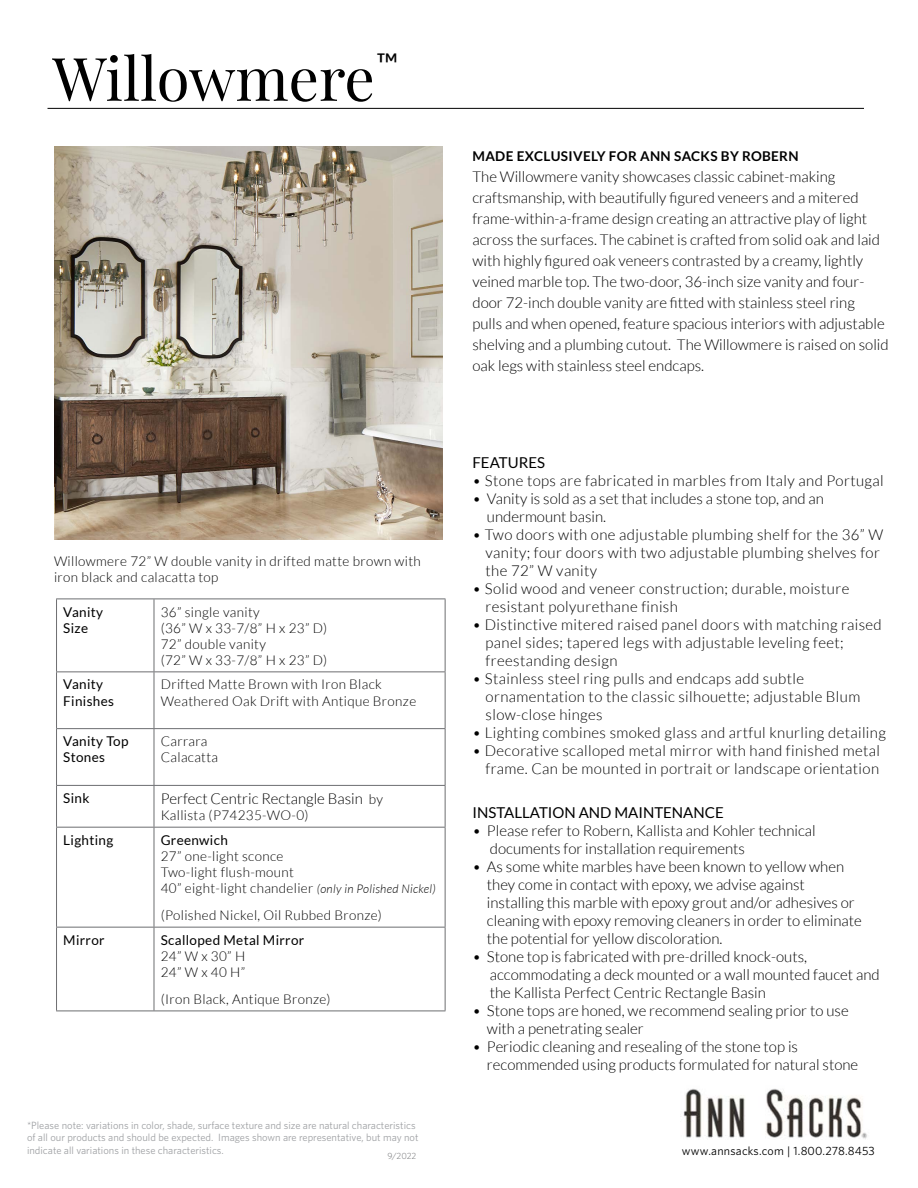
<style>
.page{position:relative;width:918px;height:1188px;background:#fff}
.page>*{position:absolute;margin:0;border:0;box-sizing:border-box;transform-origin:0 0}
.t1{font:60px "Playfair Display";color:#000}
.t2{font:300 15px/18px "Lato";color:#000}
.t3{font:300 15px/18px "Lato";letter-spacing:.025em;color:#000}
.t4{font:15px "Lato";color:#000}
.t5{font:300 13.5px/16.2px "Lato";letter-spacing:.025em;color:#000}
.t6{font:13.5px/16.2px "Lato";letter-spacing:.025em;color:#000}
.t7{font:700 13.5px "Lato";letter-spacing:.025em;color:#000}
.t8{font:12px "Whitney";letter-spacing:.015em;color:#000}
.t9{font:10.5px/12.6px "Whitney";color:#9fa1a4}
.t10{font:300 9px "Whitney";color:#6d6e71}
.s1{font-size:13.5px}
.s2{font-style:italic;font-size:12px}
</style>
<div class="page">
<img style="left:683px;top:1089px;width:184px;height:50px">
<hr style="left:48px;top:108px;width:816px;height:1px;background:#000">
<hr style="left:56px;top:599px;width:98px;height:1px;background:#6d6e71">
<hr style="left:56px;top:599px;width:1px;height:72px;background:#6d6e71">
<hr style="left:154px;top:599px;width:291px;height:1px;background:#6d6e71">
<hr style="left:154px;top:599px;width:1px;height:72px;background:#6d6e71">
<hr style="left:445px;top:599px;width:1px;height:72px;background:#6d6e71">
<hr style="left:56px;top:671px;width:98px;height:1px;background:#6d6e71">
<hr style="left:56px;top:672px;width:1px;height:56px;background:#6d6e71">
<hr style="left:154px;top:671px;width:291px;height:1px;background:#6d6e71">
<hr style="left:154px;top:672px;width:1px;height:56px;background:#6d6e71">
<hr style="left:445px;top:672px;width:1px;height:56px;background:#6d6e71">
<hr style="left:56px;top:728px;width:98px;height:1px;background:#6d6e71">
<hr style="left:56px;top:729px;width:1px;height:56px;background:#6d6e71">
<hr style="left:154px;top:728px;width:291px;height:1px;background:#6d6e71">
<hr style="left:154px;top:729px;width:1px;height:56px;background:#6d6e71">
<hr style="left:445px;top:729px;width:1px;height:56px;background:#6d6e71">
<hr style="left:56px;top:785px;width:98px;height:1px;background:#6d6e71">
<hr style="left:56px;top:786px;width:1px;height:41px;background:#6d6e71">
<hr style="left:154px;top:785px;width:291px;height:1px;background:#6d6e71">
<hr style="left:154px;top:786px;width:1px;height:41px;background:#6d6e71">
<hr style="left:445px;top:786px;width:1px;height:41px;background:#6d6e71">
<hr style="left:56px;top:827px;width:98px;height:1px;background:#6d6e71">
<hr style="left:56px;top:828px;width:1px;height:99px;background:#6d6e71">
<hr style="left:154px;top:827px;width:291px;height:1px;background:#6d6e71">
<hr style="left:154px;top:828px;width:1px;height:99px;background:#6d6e71">
<hr style="left:445px;top:828px;width:1px;height:99px;background:#6d6e71">
<hr style="left:56px;top:927px;width:98px;height:1px;background:#6d6e71">
<hr style="left:56px;top:928px;width:1px;height:83px;background:#6d6e71">
<hr style="left:154px;top:927px;width:291px;height:1px;background:#6d6e71">
<hr style="left:154px;top:928px;width:1px;height:83px;background:#6d6e71">
<hr style="left:445px;top:928px;width:1px;height:83px;background:#6d6e71">
<hr style="left:56px;top:1011px;width:98px;height:1px;background:#6d6e71">
<hr style="left:154px;top:1011px;width:291px;height:1px;background:#6d6e71">
<img style="left:54px;top:147px;width:389px;height:393px">
<h1 class="t1" style="left:52px;top:31px;width:347px">Willowmere<sup>™</sup></h1>
<p class="t5" style="left:54px;top:553px;width:368px">Willowmere 72” W double vanity in drifted matte brown with iron black and calacatta top</p>
<p class="t6" style="left:63px;top:603px;width:41px">Vanity<br>Size</p>
<p class="t5" style="left:161px;top:604px;width:168px">36” single vanity<br>(36” W x 33-7/8” H x 23” D)<br>72” double vanity<br>(72” W x 33-7/8” H x 23” D)</p>
<p class="t6" style="left:63px;top:676px;width:52px">Vanity<br>Finishes</p>
<p class="t5" style="left:161px;top:677px;width:257px">Drifted Matte Brown with Iron Black<br>Weathered Oak Drift with Antique Bronze</p>
<p class="t6" style="left:63px;top:733px;width:67px">Vanity Top<br>Stones</p>
<p class="t5" style="left:161px;top:733px;width:59px">Carrara<br>Calacatta</p>
<p class="t6" style="left:63px;top:790px;width:28px">Sink</p>
<p class="t2" style="left:161px;top:790px;width:224px">Perfect Centric Rectangle Basin <span class="s1">by</span></p>
<p class="t5" style="left:161px;top:808px;width:149px">Kallista (P74235-WO-0)</p>
<p class="t6" style="left:63px;top:832px;width:52px">Lighting</p>
<p class="t6" style="left:161px;top:832px;width:69px">Greenwich</p>
<p class="t5" style="left:161px;top:848px;width:277px">27” one-light sconce<br>Two-light flush-mount<br>40” eight-light chandelier <span class="s2">(only in Polished Nickel)</span></p>
<p class="t5" style="left:161px;top:908px;width:223px">(Polished Nickel, Oil Rubbed Bronze)</p>
<p class="t6" style="left:63px;top:932px;width:43px">Mirror</p>
<p class="t6" style="left:161px;top:932px;width:145px">Scalloped Metal Mirror</p>
<p class="t5" style="left:161px;top:948px;width:86px">24” W x 30” H<br>24” W x 40 H”</p>
<p class="t5" style="left:161px;top:991px;width:171px">(Iron Black, Antique Bronze)</p>
<p class="t9" style="left:27px;top:1119px;width:393px">*Please note: variations in color, shade, surface texture and size are natural characteristics of all our products and should be expected. Images shown are representative, but may not indicate all variations in these characteristics.</p>
<p class="t10" style="left:387px;top:1150px;width:30px">9/2022</p>
<p class="t7" style="left:472px;top:148px;width:328px">MADE EXCLUSIVELY FOR ANN SACKS BY ROBERN</p>
<p class="t2" style="left:472px;top:166px;width:418px;line-height:21px">The Willowmere vanity showcases classic cabinet-making craftsmanship, with beautifully figured veneers and a mitered frame-within-a-frame design creating an attractive play of light across the surfaces. The cabinet is crafted from solid oak and laid with highly figured oak veneers contrasted by a creamy, lightly veined marble top. The two-door, 36-inch size vanity and four&shy;door 72-inch double vanity are fitted with stainless steel ring<br>pulls and when opened, feature spacious interiors with adjustable shelving and a plumbing cutout. The Willowmere is raised on solid oak legs with stainless steel endcaps.</p>
<p class="t4" style="left:472px;top:454px;width:74px">FEATURES</p>
<p class="t3" style="left:472px;top:472px;width:413px">• Stone tops are fabricated in marbles from Italy and Portugal</p>
<p class="t2" style="left:487px;top:490px;width:338px;text-indent:-14px">• Vanity is sold as a set that includes a stone top, and an undermount basin.</p>
<p class="t3" style="left:486px;top:526px;width:399px;text-indent:-13px">• Two doors with one adjustable plumbing shelf for the 36” W vanity; four doors with two adjustable plumbing shelves for the 72” W vanity</p>
<p class="t3" style="left:486px;top:580px;width:365px;text-indent:-13px">• Solid wood and veneer construction; durable, moisture resistant polyurethane finish</p>
<p class="t3" style="left:486px;top:616px;width:398px;text-indent:-13px">• Distinctive mitered raised panel doors with matching raised panel sides; tapered legs with adjustable leveling feet; freestanding design</p>
<p class="t3" style="left:486px;top:670px;width:376px;text-indent:-13px">• Stainless steel ring pulls and endcaps add subtle ornamentation to the classic silhouette; adjustable Blum slow-close hinges</p>
<p class="t3" style="left:472px;top:724px;width:415px">• Lighting combines smoked glass and artful knurling detailing</p>
<p class="t3" style="left:472px;top:742px;width:409px;text-align:right">• Decorative scalloped metal mirror with hand finished metal frame. Can be mounted in portrait or landscape orientation</p>
<p class="t4" style="left:472px;top:804px;width:253px">INSTALLATION AND MAINTENANCE</p>
<p class="t2" style="left:490px;top:821px;width:327px;text-indent:-17px">• Please refer to Robern, Kallista and Kohler technical documents for installation requirements</p>
<p class="t2" style="left:487px;top:857px;width:376px;text-indent:-14px">• As some white marbles have been known to yellow when they come in contact with epoxy, we advise against installing this marble with epoxy grout and/or adhesives or cleaning with epoxy removing cleaners in order to eliminate the potential for yellow discoloration.</p>
<p class="t2" style="left:490px;top:947px;width:391px;text-indent:-17px">• Stone top is fabricated with pre-drilled knock-outs, accommodating a deck mounted or a wall mounted faucet and the Kallista Perfect Centric Rectangle Basin</p>
<p class="t2" style="left:487px;top:1001px;width:363px;text-indent:-14px">• Stone tops are honed, we recommend sealing prior to use with a penetrating sealer</p>
<p class="t2" style="left:487px;top:1037px;width:373px;text-indent:-14px">• Periodic cleaning and resealing of the stone top is recommended using products formulated for natural stone</p>
<p class="t8" style="left:682px;top:1143px;width:194px">www.annsacks.com | 1.800.278.8453</p>
</div>
